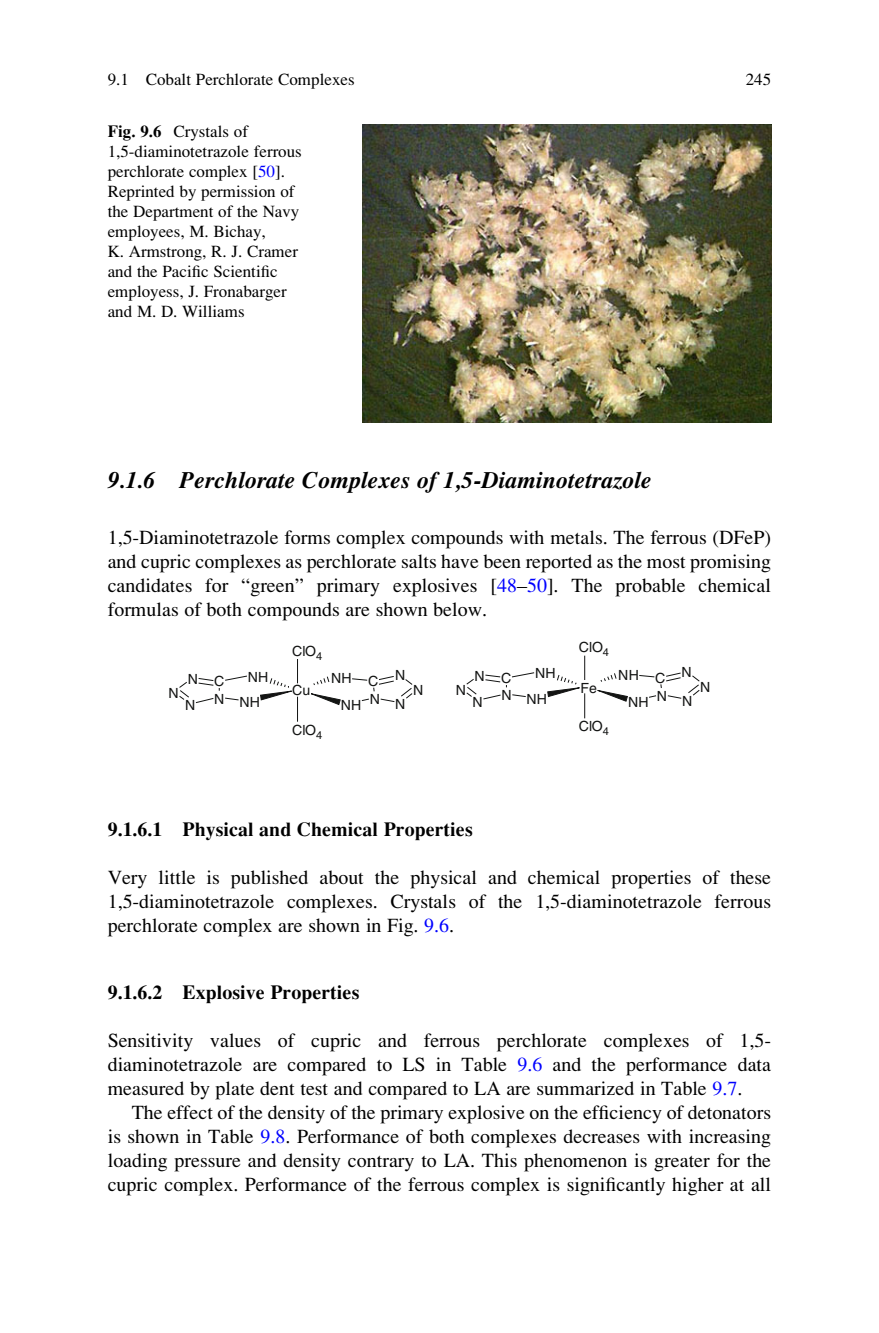
<style>
.page{position:relative;width:879px;height:1333px;background:#fff}
.page>*{position:absolute;margin:0;border:0;box-sizing:border-box;transform-origin:0 0}
.t1{font:24px "Adv P6965";color:#000}
.t2{font:20px/24px "Adv P6975";color:#000;text-align:justify}
.t3{font:20px "Adv P6960";color:#000}
.t4{font:17px/20px "Adv P6975";color:#000}
.t5{font:14px/27px "Helvetica";letter-spacing:.015em;color:#131413}
.s1{font-family:"Adv P6960"}
.s2{color:#00f}
</style>
<div class="page">
<svg style="left:483px;top:694px;width:18px;height:6px"></svg>
<svg style="left:466px;top:679px;width:11px;height:18px"></svg>
<svg style="left:547px;top:656px;width:38px;height:61px"></svg>
<svg style="left:600px;top:673px;width:17px;height:8px"></svg>
<svg style="left:597px;top:690px;width:31px;height:12px"></svg>
<svg style="left:639px;top:672px;width:61px;height:27px"></svg>
<svg style="left:485px;top:672px;width:50px;height:14px"></svg>
<svg style="left:512px;top:694px;width:14px;height:3px"></svg>
<svg style="left:260px;top:659px;width:38px;height:62px"></svg>
<svg style="left:313px;top:676px;width:17px;height:9px"></svg>
<svg style="left:311px;top:693px;width:30px;height:12px"></svg>
<svg style="left:352px;top:676px;width:61px;height:26px"></svg>
<svg style="left:179px;top:675px;width:68px;height:28px"></svg>
<img style="left:363px;top:125px;width:408px;height:297px">
<p class="t4" style="left:108px;top:71px;width:248px">9.1 Cobalt Perchlorate Complexes</p>
<p class="t4" style="left:746px;top:71px;width:27px">245</p>
<p class="t4" style="left:108px;top:123px;width:195px"><span class="s1">Fig. 9.6</span> Crystals of<br>1,5-diaminotetrazole ferrous perchlorate complex [<span class="s2">50</span>].<br>Reprinted by permission of the Department of the Navy employees, M. Bichay,<br>K. Armstrong, R. J. Cramer and the Pacific Scientific employess, J. Fronabarger and M. D. Williams</p>
<p class="t1" style="left:108px;top:472px;width:545px">9.1.6 Perchlorate Complexes of 1,5-Diaminotetrazole</p>
<p class="t2" style="left:108px;top:527px;width:665px">1,5-Diaminotetrazole forms complex compounds with metals. The ferrous (DFeP) and cupric complexes as perchlorate salts have been reported as the most promising candidates for “green” primary explosives [<span class="s2">48</span>–<span class="s2">50</span>]. The probable chemical formulas of both compounds are shown below.</p>
<p class="t5" style="left:168px;top:681px;width:12px">N</p>
<p class="t5" style="left:188px;top:667px;width:12px">N</p>
<p class="t5" style="left:185px;top:693px;width:12px">N</p>
<p class="t5" style="left:214px;top:669px;width:12px">C</p>
<p class="t5" style="left:214px;top:686px;width:12px">N</p>
<p class="t5" style="left:248px;top:664px;width:22px">NH</p>
<p class="t5" style="left:239px;top:690px;width:22px">NH</p>
<p class="t5" style="left:292px;top:638px;width:32px">ClO<sub>4</sub></p>
<p class="t5" style="left:292px;top:677px;width:20px">Cu</p>
<p class="t5" style="left:292px;top:717px;width:32px">ClO<sub>4</sub></p>
<p class="t5" style="left:341px;top:666px;width:22px;text-indent:-10px">NH<br>NH</p>
<p class="t5" style="left:368px;top:668px;width:12px">C</p>
<p class="t5" style="left:370px;top:687px;width:12px">N</p>
<p class="t5" style="left:395px;top:663px;width:12px">N</p>
<p class="t5" style="left:395px;top:692px;width:12px">N</p>
<p class="t5" style="left:413px;top:678px;width:12px">N</p>
<p class="t5" style="left:456px;top:677px;width:12px">N</p>
<p class="t5" style="left:474px;top:663px;width:12px">N</p>
<p class="t5" style="left:472px;top:690px;width:12px">N</p>
<p class="t5" style="left:501px;top:665px;width:12px">C</p>
<p class="t5" style="left:501px;top:683px;width:12px">N</p>
<p class="t5" style="left:535px;top:661px;width:22px">NH</p>
<p class="t5" style="left:526px;top:686px;width:22px">NH</p>
<p class="t5" style="left:579px;top:635px;width:32px">ClO<sub>4</sub></p>
<p class="t5" style="left:580px;top:675px;width:18px">Fe</p>
<p class="t5" style="left:579px;top:714px;width:32px">ClO<sub>4</sub></p>
<p class="t5" style="left:628px;top:662px;width:22px;text-indent:-10px">NH<br>NH</p>
<p class="t5" style="left:655px;top:665px;width:12px">C</p>
<p class="t5" style="left:657px;top:683px;width:12px">N</p>
<p class="t5" style="left:681px;top:660px;width:12px">N</p>
<p class="t5" style="left:682px;top:688px;width:12px">N</p>
<p class="t5" style="left:700px;top:675px;width:12px">N</p>
<p class="t3" style="left:108px;top:823px;width:366px">9.1.6.1 Physical and Chemical Properties</p>
<p class="t2" style="left:108px;top:867px;width:665px">Very little is published about the physical and chemical properties of these 1,5-diaminotetrazole complexes. Crystals of the 1,5-diaminotetrazole ferrous perchlorate complex are shown in Fig. <span class="s2">9.6</span>.</p>
<p class="t3" style="left:108px;top:985px;width:253px">9.1.6.2 Explosive Properties</p>
<p class="t2" style="left:108px;top:1030px;width:665px">Sensitivity values of cupric and ferrous perchlorate complexes of 1,5- diaminotetrazole are compared to LS in Table <span class="s2">9.6</span> and the performance data measured by plate dent test and compared to LA are summarized in Table <span class="s2">9.7</span>.</p>
<p class="t2" style="left:108px;top:1102px;width:665px;text-indent:24px">The effect of the density of the primary explosive on the efficiency of detonators is shown in Table <span class="s2">9.8</span>. Performance of both complexes decreases with increasing loading pressure and density contrary to LA. This phenomenon is greater for the cupric complex. Performance of the ferrous complex is significantly higher at all</p>
</div>
